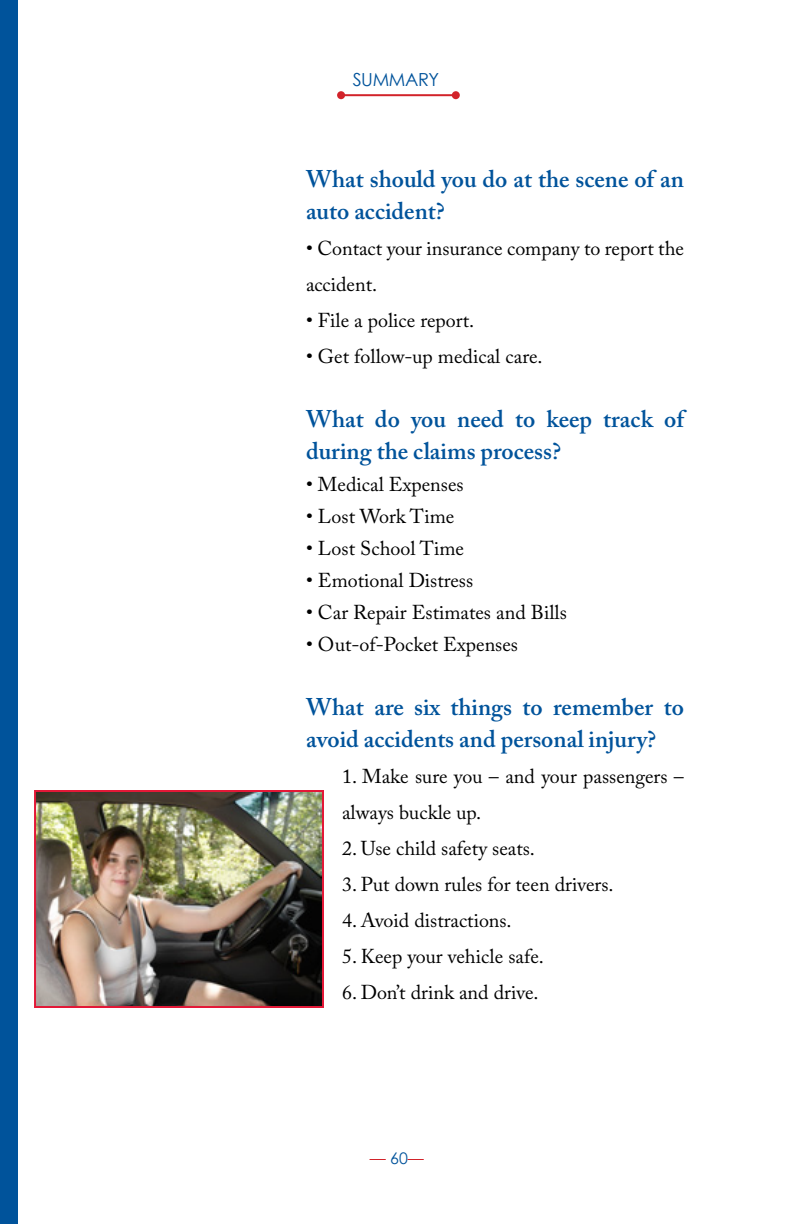
<style>
.page{position:relative;width:792px;height:1224px;background:#fff}
.page>*{position:absolute;margin:0;border:0;box-sizing:border-box;transform-origin:0 0}
.t1{font:600 24px/32px "Adobe Caslon Pro";color:#00539b}
.t2{font:20px/36px "Adobe Caslon Pro";color:#000}
.t3{font:18px "Century Gothic";letter-spacing:-.02em;color:#00539b}
.t4{font:16px "Century Gothic";color:#d2232a}
.s1{color:#00539b}
</style>
<div class="page">
<hr style="left:341px;top:94px;width:115px;height:2px;background:#d2232a">
<div style="left:337px;top:91px;width:8px;height:8px;background:#d2232a;border-radius:50%"></div>
<div style="left:452px;top:91px;width:8px;height:8px;background:#d2232a;border-radius:50%"></div>
<div style="left:0;top:0;width:18px;height:1224px;background:#00539b"></div>
<img style="left:37px;top:793px;width:284px;height:212px">
<div style="left:34px;top:790px;width:290px;height:218px;border:2px solid #e31837"></div>
<p class="t3" style="left:353px;top:66px;width:88px">SUMMARY</p>
<p class="t1" style="left:306px;top:163px;width:379px">What should you do at the scene of an auto accident?</p>
<p class="t2" style="left:306px;top:230px;width:379px">• Contact your insurance company to report the accident.</p>
<p class="t2" style="left:306px;top:302px;width:170px">• File a police report.</p>
<p class="t2" style="left:306px;top:338px;width:238px">• Get follow-up medical care.</p>
<p class="t1" style="left:306px;top:403px;width:379px">What do you need to keep track of during the claims process?</p>
<p class="t2" style="left:306px;top:466px;width:159px">• Medical Expenses</p>
<p class="t2" style="left:306px;top:498px;width:150px">• Lost Work Time</p>
<p class="t2" style="left:306px;top:530px;width:160px">• Lost School Time</p>
<p class="t2" style="left:306px;top:562px;width:169px">• Emotional Distress</p>
<p class="t2" style="left:306px;top:594px;width:262px">• Car Repair Estimates and Bills</p>
<p class="t2" style="left:306px;top:626px;width:214px">• Out-of-Pocket Expenses</p>
<p class="t1" style="left:306px;top:691px;width:379px">What are six things to remember to avoid accidents and personal injury?</p>
<p class="t2" style="left:342px;top:758px;width:343px">1. Make sure you – and your passengers – always buckle up.</p>
<p class="t2" style="left:342px;top:830px;width:194px">2. Use child safety seats.</p>
<p class="t2" style="left:342px;top:866px;width:273px">3. Put down rules for teen drivers.</p>
<p class="t2" style="left:342px;top:902px;width:171px">4. Avoid distractions.</p>
<p class="t2" style="left:342px;top:938px;width:203px">5. Keep your vehicle safe.</p>
<p class="t2" style="left:342px;top:974px;width:198px">6. Don’t drink and drive.</p>
<p class="t4" style="left:370px;top:1147px;width:56px">— <span class="s1">60</span>—</p>
</div>
